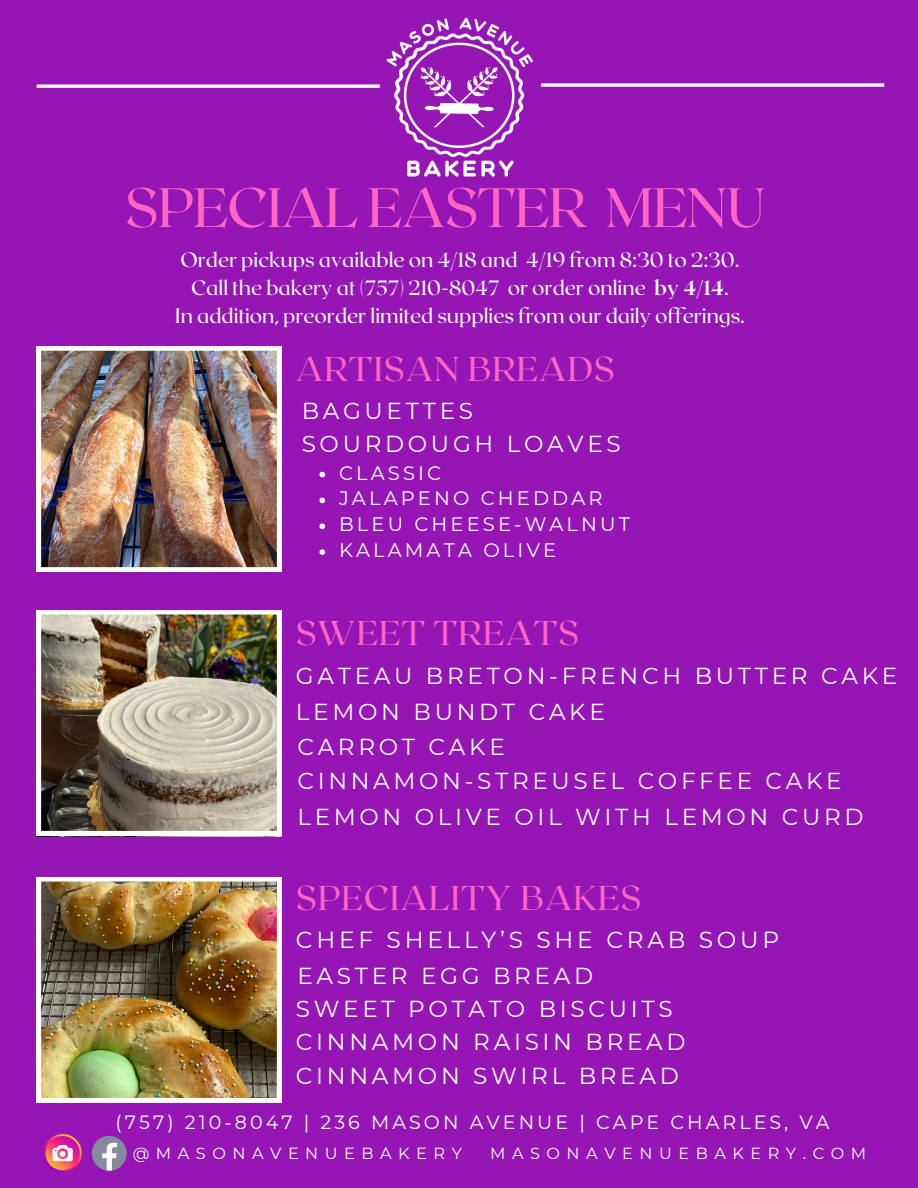
<style>
.page{position:relative;width:918px;height:1188px;background:#9516b5}
.page>*{position:absolute;margin:0;border:0;box-sizing:border-box;transform-origin:0 0}
.t1{font:55.35px "Roxborough CF";letter-spacing:-.02em;color:#ff66c4}
.t2{font:34.35px "Roxborough CF";letter-spacing:.025em;color:#ff66c4}
.t3{font:23.25px "Montserrat";letter-spacing:.16em;color:#fff}
.t4{font:23.1px "Montserrat";letter-spacing:.16em;color:#fff}
.t5{font:20.7px/28.2px "Roxborough CF";color:#fff;text-align:center}
.t6{font:19.5px "Montserrat";letter-spacing:.16em;color:#fff}
.t7{font:19.05px "Montserrat";letter-spacing:.16em;color:#fff}
.t8{font:16.05px "Montserrat";letter-spacing:.405em;color:#fff}
.s1{font-weight:700}
</style>
<div class="page">
<img style="left:386px;top:17px;width:147px;height:160px">
<svg style="left:44px;top:1134px;width:38px;height:38px"></svg>
<svg style="left:92px;top:1136px;width:35px;height:35px"></svg>
<svg style="left:541px;top:83px;width:343px;height:4px"></svg>
<svg style="left:37px;top:84px;width:343px;height:4px"></svg>
<img style="left:37px;top:877px;width:244px;height:225px">
<img style="left:37px;top:610px;width:244px;height:225px">
<img style="left:37px;top:346px;width:244px;height:225px">
<svg style="left:319px;top:472px;width:6px;height:5px"></svg>
<svg style="left:319px;top:498px;width:6px;height:5px"></svg>
<svg style="left:319px;top:523px;width:6px;height:6px"></svg>
<svg style="left:319px;top:549px;width:6px;height:6px"></svg>
<p class="t1" style="left:125px;top:172px;width:642px">SPECIAL EASTER MENU</p>
<p class="t5" style="left:175px;top:245px;width:572px">Order pickups available on 4/18 and 4/19 from 8:30 to 2:30.<br>Call the bakery at (757) 210-8047 or order online <span class="s1">by 4/14</span>.<br>In addition, preorder limited supplies from our daily offerings.</p>
<p class="t2" style="left:296px;top:347px;width:320px">ARTISAN BREADS</p>
<p class="t4" style="left:302px;top:396px;width:173px">BAGUETTES</p>
<h1 class="t4" style="left:302px;top:430px;width:321px">SOURDOUGH LOAVES</h1>
<h3 class="t6" style="left:339px;top:461px;width:104px">CLASSIC</h3>
<h3 class="t6" style="left:339px;top:487px;width:265px">JALAPENO CHEDDAR</h3>
<h3 class="t6" style="left:339px;top:512px;width:292px">BLEU CHEESE-WALNUT</h3>
<h3 class="t6" style="left:339px;top:538px;width:219px">KALAMATA OLIVE</h3>
<p class="t2" style="left:296px;top:610px;width:285px">SWEET TREATS</p>
<h2 class="t4" style="left:296px;top:662px;width:603px">GATEAU BRETON-FRENCH BUTTER CAKE</h2>
<p class="t4" style="left:296px;top:697px;width:310px">LEMON BUNDT CAKE</p>
<h2 class="t4" style="left:297px;top:733px;width:209px">CARROT CAKE</h2>
<h5 class="t4" style="left:297px;top:767px;width:546px">CINNAMON-STREUSEL COFFEE CAKE</h5>
<h3 class="t4" style="left:297px;top:802px;width:568px">LEMON OLIVE OIL WITH LEMON CURD</h3>
<h3 class="t2" style="left:296px;top:876px;width:347px">SPECIALITY BAKES</h3>
<h3 class="t3" style="left:296px;top:925px;width:485px">CHEF SHELLY’S SHE CRAB SOUP</h3>
<h3 class="t4" style="left:297px;top:961px;width:297px">EASTER EGG BREAD</h3>
<h3 class="t4" style="left:296px;top:994px;width:378px">SWEET POTATO BISCUITS</h3>
<h2 class="t4" style="left:296px;top:1028px;width:391px">CINNAMON RAISIN BREAD</h2>
<h3 class="t4" style="left:296px;top:1061px;width:384px">CINNAMON SWIRL BREAD</h3>
<p class="t7" style="left:116px;top:1110px;width:715px">(757) 210-8047 | 236 MASON AVENUE | CAPE CHARLES, VA</p>
<p class="t8" style="left:133px;top:1143px;width:331px">@MASONAVENUEBAKERY</p>
<p class="t8" style="left:490px;top:1143px;width:378px">MASONAVENUEBAKERY.COM</p>
</div>
